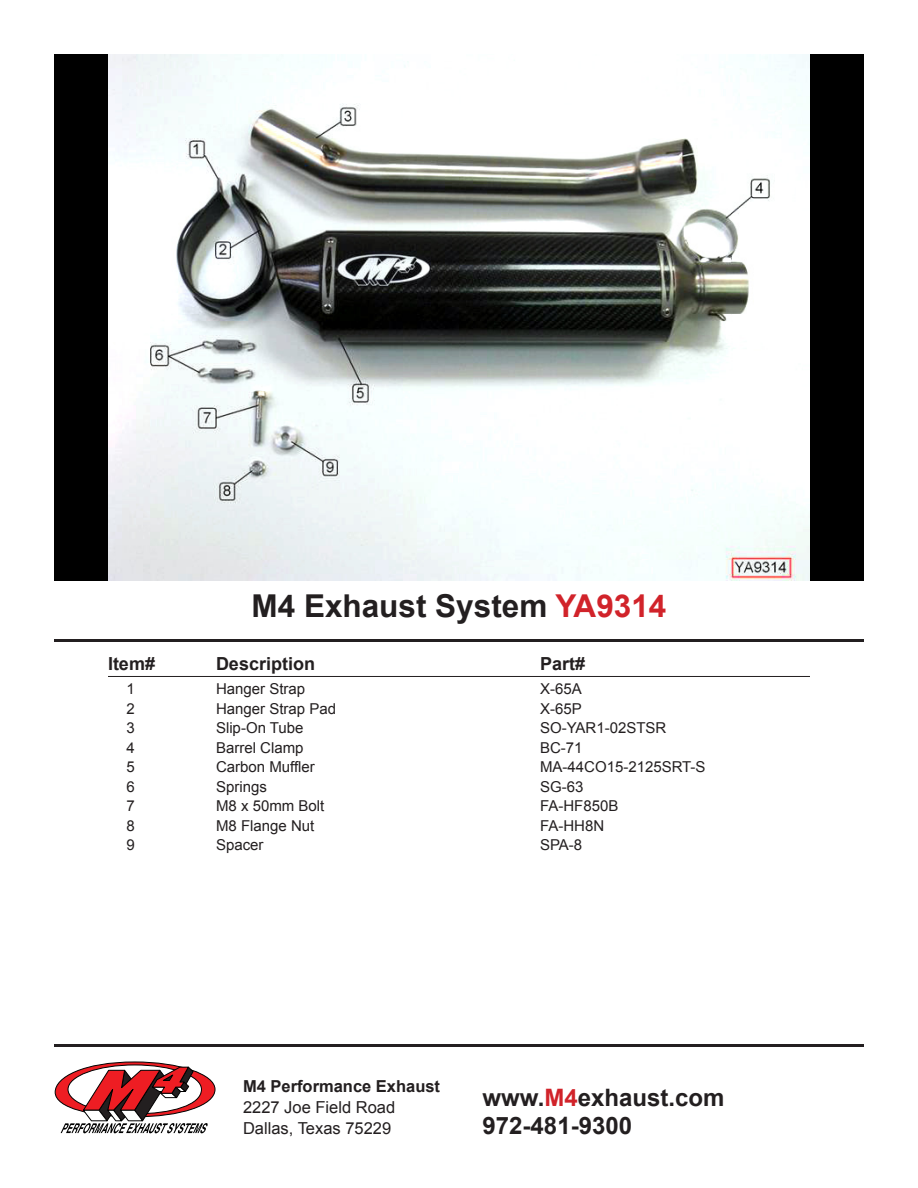
<style>
.page{position:relative;width:918px;height:1188px;background:#fff}
.page>*{position:absolute;margin:0;border:0;box-sizing:border-box;transform-origin:0 0}
.Head_Sub1{font:700 31.5px "Arial";color:#231f20}
.t1{font:700 24px "Arial";color:#231f20}
.partlist_subhead{font:700 18px "Arial";color:#231f20}
.t2{font:16.5px "Arial";color:#231f20}
.t3{font:700 16.5px "Arial";color:#231f20}
.partlist_parts{font:15px "Arial";color:#231f20}
.s1{color:#d1232a}
</style>
<div class="page">
<div style="left:54px;top:54px;width:810px;height:526px;background:#000"></div>
<svg style="left:54px;top:1061px;width:162px;height:72px"></svg>
<hr style="left:54px;top:1044px;width:810px;height:3px;background:#231f20">
<hr style="left:54px;top:639px;width:810px;height:3px;background:#231f20">
<hr style="left:108px;top:676px;width:702px;height:1px;background:#231f20">
<img style="left:108px;top:54px;width:702px;height:526px">
<p class="Head_Sub1" style="left:252px;top:585px;width:416px">M4 Exhaust System <span class="s1">YA9314</span></p>
<p class="partlist_subhead" style="left:108px;top:652px;width:49px">Item#</p>
<p class="partlist_subhead" style="left:216px;top:652px;width:101px">Description</p>
<p class="partlist_subhead" style="left:540px;top:652px;width:47px">Part#</p>
<p class="partlist_parts" style="left:127px;top:679px;width:10px">1</p>
<p class="partlist_parts" style="left:216px;top:679px;width:91px">Hanger Strap</p>
<p class="partlist_parts" style="left:540px;top:679px;width:43px">X-65A</p>
<p class="partlist_parts" style="left:127px;top:699px;width:10px">2</p>
<p class="partlist_parts" style="left:216px;top:699px;width:122px">Hanger Strap Pad</p>
<p class="partlist_parts" style="left:540px;top:699px;width:43px">X-65P</p>
<p class="partlist_parts" style="left:127px;top:718px;width:10px">3</p>
<p class="partlist_parts" style="left:216px;top:718px;width:89px">Slip-On Tube</p>
<p class="partlist_parts" style="left:540px;top:718px;width:128px">SO-YAR1-02STSR</p>
<p class="partlist_parts" style="left:127px;top:738px;width:10px">4</p>
<p class="partlist_parts" style="left:216px;top:738px;width:89px">Barrel Clamp</p>
<p class="partlist_parts" style="left:540px;top:738px;width:44px">BC-71</p>
<p class="partlist_parts" style="left:127px;top:757px;width:10px">5</p>
<p class="partlist_parts" style="left:216px;top:757px;width:100px">Carbon Muffler</p>
<p class="partlist_parts" style="left:540px;top:757px;width:167px">MA-44CO15-2125SRT-S</p>
<p class="partlist_parts" style="left:127px;top:777px;width:10px">6</p>
<p class="partlist_parts" style="left:216px;top:777px;width:52px">Springs</p>
<p class="partlist_parts" style="left:540px;top:777px;width:45px">SG-63</p>
<p class="partlist_parts" style="left:127px;top:796px;width:10px">7</p>
<p class="partlist_parts" style="left:216px;top:796px;width:110px">M8 x 50mm Bolt</p>
<p class="partlist_parts" style="left:540px;top:796px;width:80px">FA-HF850B</p>
<p class="partlist_parts" style="left:127px;top:816px;width:10px">8</p>
<p class="partlist_parts" style="left:216px;top:816px;width:100px">M8 Flange Nut</p>
<p class="partlist_parts" style="left:540px;top:816px;width:66px">FA-HH8N</p>
<p class="partlist_parts" style="left:127px;top:835px;width:10px">9</p>
<p class="partlist_parts" style="left:216px;top:835px;width:49px">Spacer</p>
<p class="partlist_parts" style="left:540px;top:835px;width:44px">SPA-8</p>
<p class="t3" style="left:243px;top:1075px;width:199px">M4 Performance Exhaust</p>
<p class="t2" style="left:243px;top:1096px;width:154px">2227 Joe Field Road</p>
<p class="t2" style="left:243px;top:1117px;width:150px">Dallas, Texas 75229</p>
<p class="t1" style="left:483px;top:1081px;width:243px">www.<span class="s1">M4</span>exhaust.com</p>
<p class="t1" style="left:483px;top:1110px;width:151px">972-481-9300</p>
</div>
